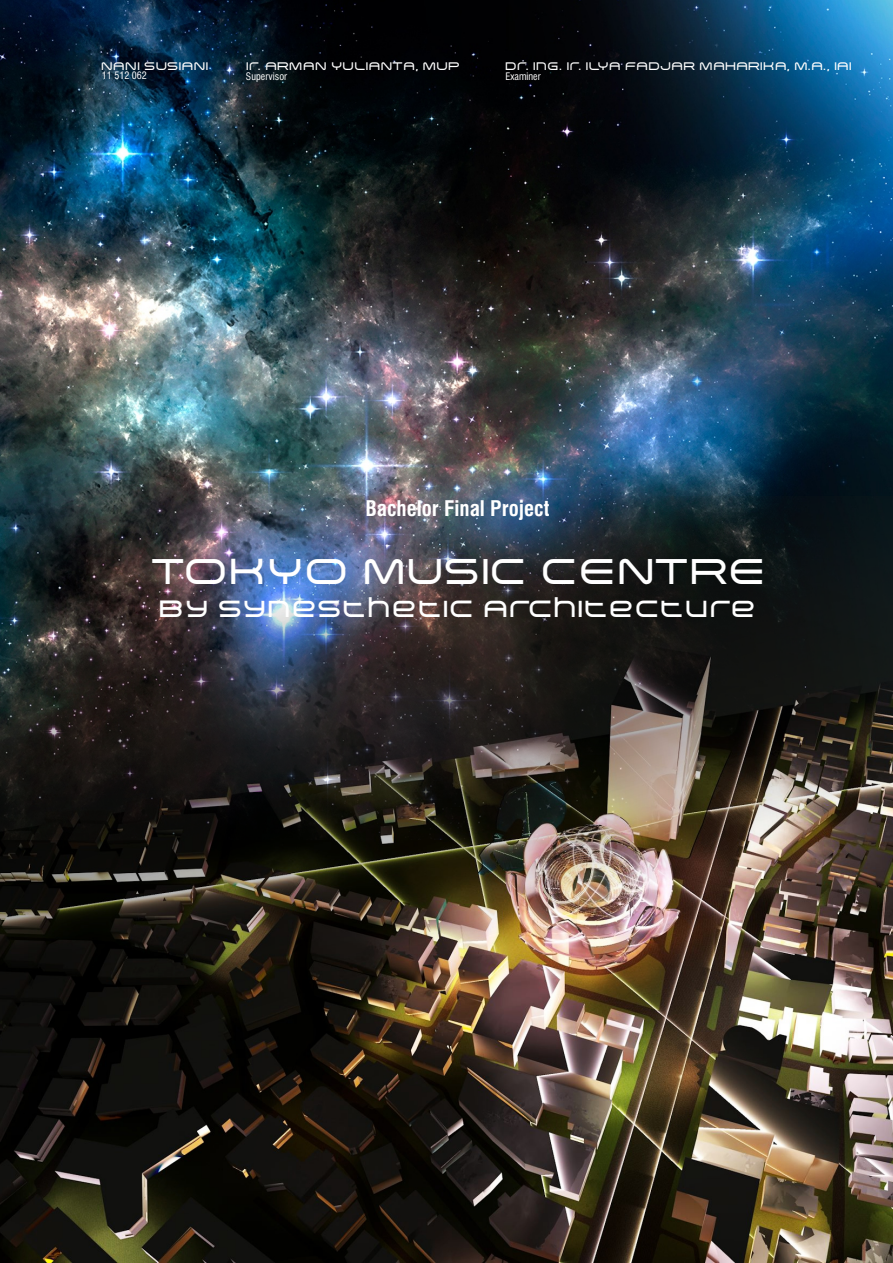
<style>
.page{position:relative;width:893px;height:1263px;background:#fff}
.page>*{position:absolute;margin:0;border:0;box-sizing:border-box;transform-origin:0 0}
.t1{font:500 36px "Arkitech";color:#fff}
.t2{font:700 24px "Arkitech";color:#fff}
.t3{font:700 condensed 21px "Swiss 721 BT";color:#fff}
.t4{font:500 11.1px "Arkitech";color:#fff}
.t5{font:condensed 10.05px "Swiss 721 BT";color:#fff}
</style>
<div class="page">
<img style="left:0;top:0;width:893px;height:496px">
<img style="left:0;top:496px;width:893px;height:767px">
<p class="t4" style="left:101px;top:62px;width:109px">NANI SUSIANI</p>
<p class="t5" style="left:102px;top:72px;width:47px">11 512 062</p>
<p class="t4" style="left:246px;top:62px;width:216px">IR. ARMAN YULIANTA, MUP</p>
<p class="t5" style="left:246px;top:73px;width:43px">Supervisor</p>
<p class="t4" style="left:505px;top:62px;width:348px">DR. ING. IR. ILYA FADJAR MAHARIKA, M.A., IAI</p>
<p class="t5" style="left:505px;top:72px;width:37px">Examiner</p>
<h3 class="t3" style="left:365px;top:500px;width:185px">Bachelor Final Project</h3>
<h1 class="t1" style="left:149px;top:558px;width:618px">TOKYO MUSIC CENTRE</h1>
<h2 class="t2" style="left:158px;top:601px;width:600px">BY SYNESTHETIC ARCHITECTURE</h2>
</div>
